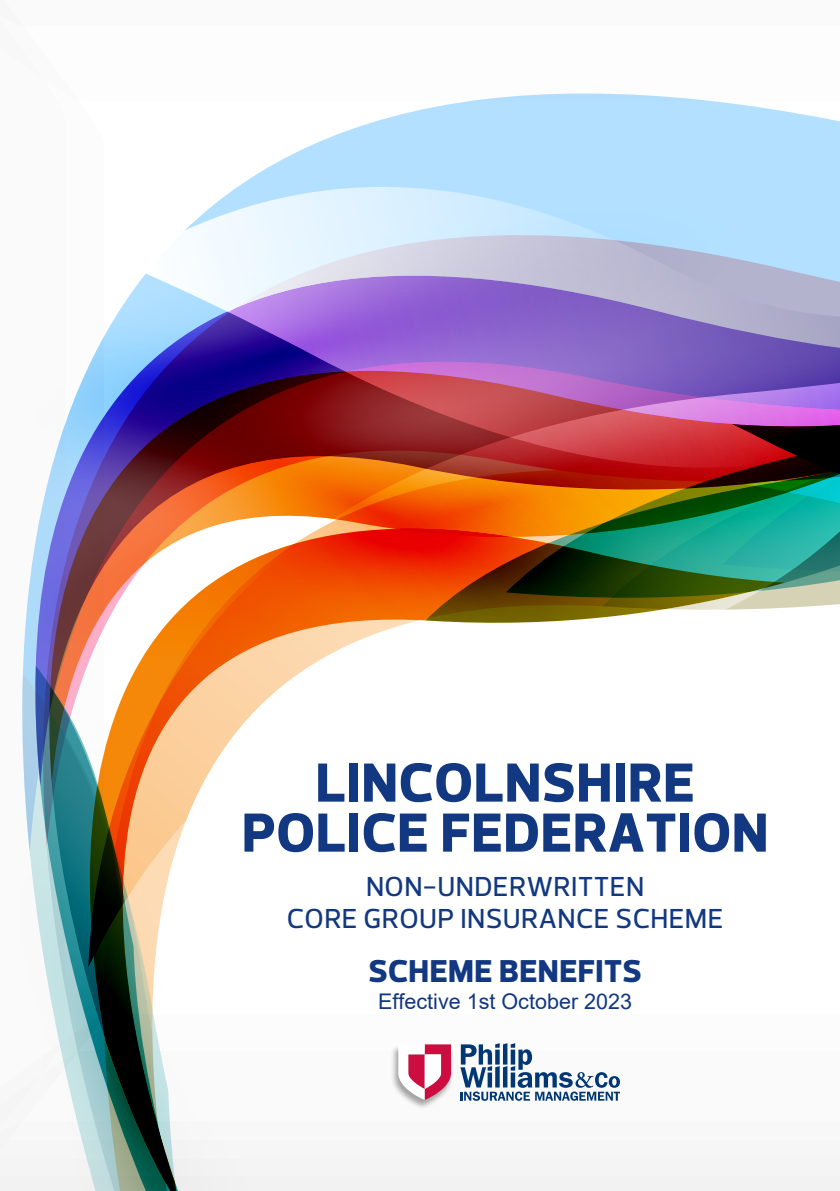
<style>
.page{position:relative;width:840px;height:1191px;background:#fff}
.page>*{position:absolute;margin:0;border:0;box-sizing:border-box;transform-origin:0 0}
.t1{font:800 56px/50px "Prelo";letter-spacing:.015em;color:#113880;text-align:center}
.t2{font:800 32.2px "Prelo";letter-spacing:.015em;color:#113880}
.t3{font:500 28px/32px "Prelo";letter-spacing:.015em;color:#113880;text-align:center}
.t4{font:21.6px "Arial";color:#113880}
</style>
<div class="page">
<div style="left:362px;top:1078px;width:477px;height:113px;background:#f6f6f6"></div>
<svg style="left:242px;top:93px;width:480px;height:91px;fill:#b3e0ff"></svg>
<svg style="left:722px;top:102px;width:117px;height:85px;background:#bbe3ff"></svg>
<div style="left:784px;top:187px;width:55px;height:85px;background:#b3e0ff"></div>
<svg style="left:184px;top:184px;width:600px;height:88px;background:#cae1f6"></svg>
<svg style="left:0;top:739px;width:362px;height:452px"></svg>
<img style="left:22px;top:272px;width:817px;height:467px">
<svg style="left:460px;top:1043px;width:159px;height:57px"></svg>
<div style="left:390px;top:1044px;width:63px;height:65px;background:#231f20;opacity:.4"></div>
<svg style="left:398px;top:1044px;width:53px;height:56px"></svg>
<p class="t1" style="left:242px;top:758px;width:527px">LINCOLNSHIRE<br>POLICE FEDERATION</p>
<p class="t3" style="left:287px;top:870px;width:438px">NON-UNDERWRITTEN<br>CORE GROUP INSURANCE SCHEME</p>
<p class="t2" style="left:368px;top:951px;width:275px">SCHEME BENEFITS</p>
<p class="t4" style="left:378px;top:986px;width:255px">Effective 1st October 2023</p>
</div>
